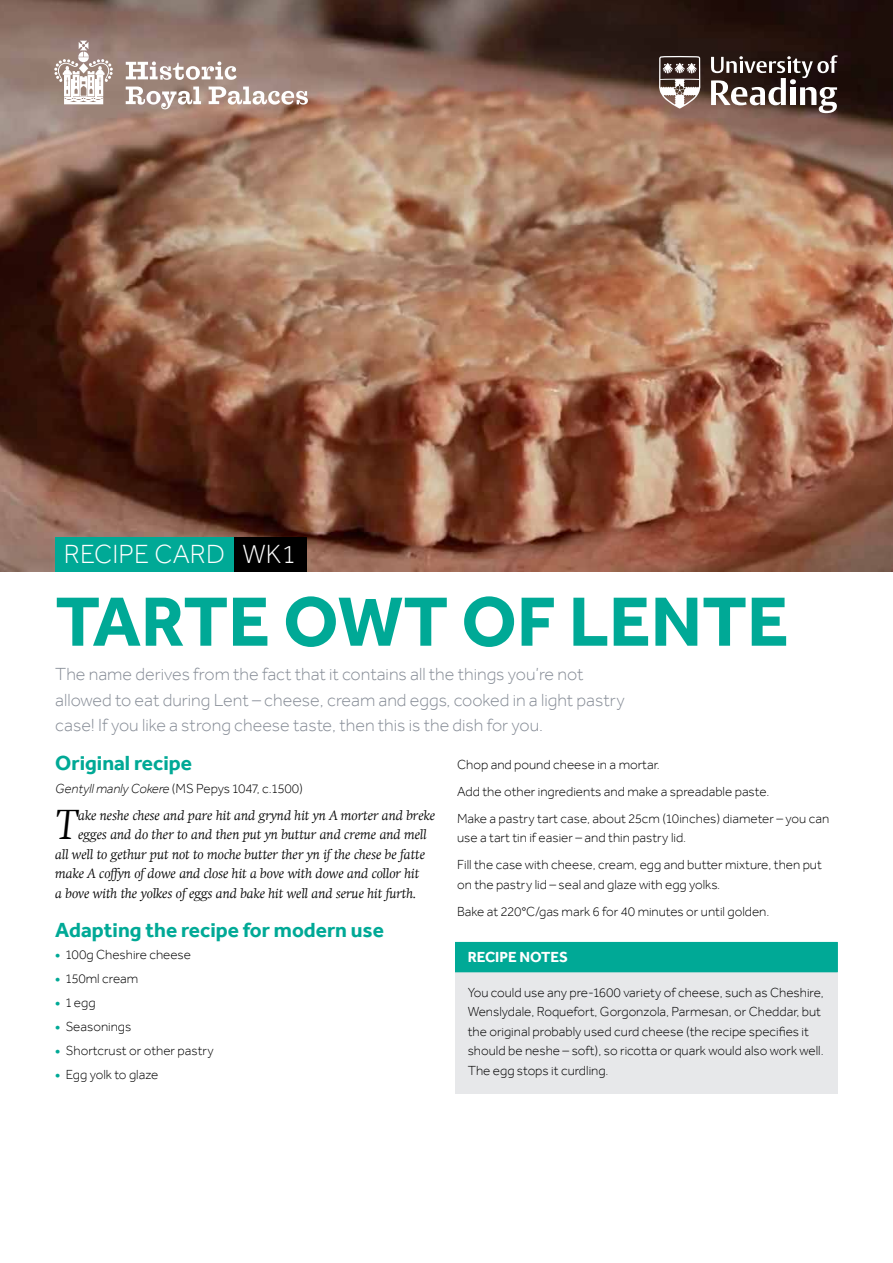
<style>
.page{position:relative;width:893px;height:1263px;background:#fff}
.page>*{position:absolute;margin:0;border:0;box-sizing:border-box;transform-origin:0 0}
.t1{font:700 72px "Effra";color:#00a996}
.t2{font:italic 41.4px "Rdg Swift";color:#000}
.t3{font:300 27px "Effra";letter-spacing:.005em;color:#fff}
.t4{font:700 21px "Effra";color:#00a996}
.t5{font:300 18px/25.5px "Effra";color:#868c96}
.t6{font:700 15px "Effra";color:#fff}
.t7{font:300 13.5px/27px "Effra";color:#000}
.t8{font:italic 13.5px "Rdg Swift";color:#000}
.s1{font-style:italic}
.s2{font-weight:700;color:#00a996}
</style>
<div class="page">
<img style="left:0;top:0;width:893px;height:571px">
<div style="left:55px;top:537px;width:179px;height:34px;background:#00a996"></div>
<svg style="left:711px;top:55px;width:127px;height:58px"></svg>
<svg style="left:659px;top:56px;width:41px;height:53px"></svg>
<div style="left:234px;top:537px;width:72px;height:34px;background:#000"></div>
<div style="left:455px;top:942px;width:383px;height:152px;background:#e7e8ea"></div>
<div style="left:455px;top:942px;width:383px;height:30px;background:#00a996"></div>
<svg style="left:126px;top:61px;width:111px;height:19px"></svg>
<svg style="left:126px;top:87px;width:75px;height:22px"></svg>
<svg style="left:209px;top:87px;width:99px;height:18px"></svg>
<svg style="left:54px;top:41px;width:59px;height:63px"></svg>
<h3 class="t3" style="left:64px;top:538px;width:163px">RECIPE CARD</h3>
<h1 class="t1" style="left:55px;top:578px;width:735px">TARTE OWT OF LENTE</h1>
<h3 class="t5" style="left:55px;top:661px;width:571px">The name derives from the fact that it contains all the things you’re not allowed to eat during Lent – cheese, cream and eggs, cooked in a light pastry case! If you like a strong cheese taste, then this is the dish for you.</h3>
<h3 class="t4" style="left:55px;top:750px;width:138px">Original recipe</h3>
<p class="t7" style="left:55px;top:775px;width:249px"><span class="s1">Gentyll manly Cokere</span> (MS Pepys 1047, c.1500)</p>
<h2 class="t2" style="left:55px;top:801px;width:24px">T</h2>
<p class="t8" style="left:78px;top:807px;width:359px">ake neshe chese and pare hit and grynd hit yn A morter and breke</p>
<h3 class="t3" style="left:242px;top:538px;width:55px">WK1</h3>
<p class="t7" style="left:457px;top:751px;width:374px">Chop and pound cheese in a mortar.<br>Add the other ingredients and make a spreadable paste.<br>Make a pastry tart case, about 25cm (10inches) diameter – you can</p>
<p class="t7" style="left:457px;top:824px;width:366px">use a tart tin if easier – and thin pastry lid.<br>Fill the case with cheese, cream, egg and butter mixture, then put</p>
<p class="t7" style="left:457px;top:871px;width:314px">on the pastry lid – seal and glaze with egg yolks.<br>Bake at 220°C/gas mark 6 for 40 minutes or until golden.</p>
<p class="t8" style="left:78px;top:827px;width:350px">egges and do ther to and then put yn buttur and creme and mell</p>
<p class="t8" style="left:55px;top:846px;width:371px">all well to gethur put not to moche butter ther yn if the chese be fatte</p>
<p class="t8" style="left:55px;top:866px;width:365px">make A coffyn of dowe and close hit a bove with dowe and collor hit</p>
<p class="t8" style="left:55px;top:885px;width:363px">a bove with the yolkes of eggs and bake hit well and serue hit furth.</p>
<h3 class="t4" style="left:55px;top:917px;width:330px">Adapting the recipe for modern use</h3>
<p class="t7" style="left:55px;top:941px;width:137px"><span class="s2">•</span> 100g Cheshire cheese</p>
<p class="t7" style="left:55px;top:965px;width:85px"><span class="s2">•</span> 150ml cream</p>
<p class="t7" style="left:55px;top:989px;width:42px"><span class="s2">•</span> 1 egg</p>
<p class="t7" style="left:55px;top:1013px;width:78px"><span class="s2">•</span> Seasonings</p>
<p class="t7" style="left:55px;top:1037px;width:160px"><span class="s2">•</span> Shortcrust or other pastry</p>
<p class="t7" style="left:55px;top:1061px;width:105px"><span class="s2">•</span> Egg yolk to glaze</p>
<p class="t6" style="left:468px;top:948px;width:102px">RECIPE NOTES</p>
<p class="t7" style="left:468px;top:982px;width:358px;line-height:19.5px">You could use any pre-1600 variety of cheese, such as Cheshire, Wenslydale, Roquefort, Gorgonzola, Parmesan, or Cheddar, but the original probably used curd cheese (the recipe specifies it should be neshe – soft), so ricotta or quark would also work well.<br>The egg stops it curdling.</p>
</div>
